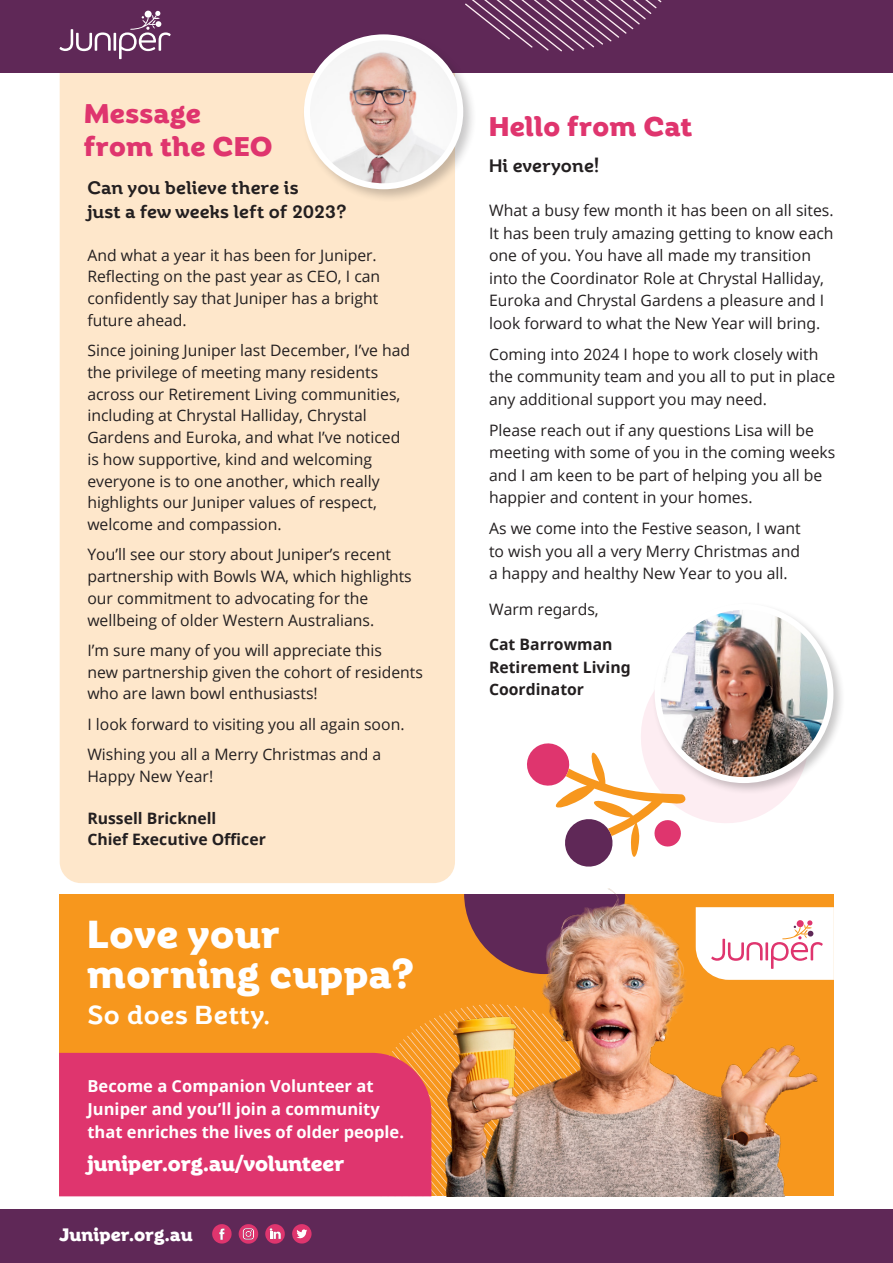
<style>
.page{position:relative;width:893px;height:1263px;background:#fff}
.page>*{position:absolute;margin:0;border:0;box-sizing:border-box;transform-origin:0 0}
.t1{font:700 39px/40.7px "Rhetoric";letter-spacing:.02em;color:#fff}
.Heading_1{font:700 27px "Rhetoric";letter-spacing:.02em;color:#df356e}
.t2{font:500 25.95px "Rhetoric";letter-spacing:.02em;color:#fff}
.BODY_11pt{font:700 21px "Rhetoric";color:#fff}
.Intro{font:500 18px/24px "Rhetoric";letter-spacing:.01em;color:#231f20}
.t3{font:700 18px "Rhetoric";letter-spacing:.01em;color:#fff}
.BODY_11pt-2{font:700 16.5px/22.5px "Open Sans";color:#fff}
.Intro-2{font:15.75px/21.8px "Open Sans";color:#231f20}
.Intro-3{font:700 15.75px/22.5px "Open Sans";color:#231f20}
</style>
<div class="page">
<div style="left:60px;top:47px;width:395px;height:836px;background:#fee7cb;border-radius:21px"></div>
<div style="left:652px;top:601px;width:194px;height:195px;background:#231f20;opacity:.25"></div>
<img style="left:657px;top:607px;width:174px;height:173px">
<div style="left:654px;top:604px;width:180px;height:179px;border:6px solid #fff;border-radius:50%"></div>
<div style="left:59px;top:894px;width:775px;height:302px;background:#f7971d"></div>
<img style="left:340px;top:889px;width:478px;height:307px">
<svg style="left:696px;top:907px;width:138px;height:73px;background:#fbebeb"></svg>
<div style="left:59px;top:1053px;width:372px;height:143px;background:#df356e"></div>
<img style="left:527px;top:641px;width:294px;height:226px">
<div style="left:0;top:1209px;width:893px;height:54px;background:#5f2857"></div>
<div style="left:0;top:0;width:893px;height:73px;background:#5f2857"></div>
<svg style="left:60px;top:11px;width:111px;height:48px"></svg>
<svg style="left:212px;top:1224px;width:20px;height:20px"></svg>
<svg style="left:239px;top:1224px;width:20px;height:20px"></svg>
<svg style="left:265px;top:1224px;width:20px;height:20px"></svg>
<svg style="left:292px;top:1224px;width:20px;height:20px"></svg>
<svg style="left:465px;top:0;width:196px;height:51px"></svg>
<div style="left:301px;top:32px;width:176px;height:171px;background:#231f20;opacity:.25"></div>
<img style="left:307px;top:37px;width:153px;height:149px">
<div style="left:304px;top:34px;width:159px;height:155px;border:6px solid #fff;border-radius:50%"></div>
<p class="Heading_1" style="left:84px;top:97px;width:118px">Message</p>
<p class="Heading_1" style="left:84px;top:130px;width:189px">from the CEO</p>
<p class="Intro" style="left:87px;top:175px;width:261px">Can you believe there is<br>just a few weeks left of 2023?</p>
<p class="Intro-2" style="left:87px;top:244px;width:294px">And what a year it has been for Juniper.<br>Reflecting on the past year as CEO, I can confidently say that Juniper has a bright future ahead.</p>
<p class="Intro-2" style="left:87px;top:339px;width:324px">Since joining Juniper last December, I’ve had the privilege of meeting many residents across our Retirement Living communities, including at Chrystal Halliday, Chrystal Gardens and Euroka, and what I’ve noticed is how supportive, kind and welcoming everyone is to one another, which really highlights our Juniper values of respect, welcome and compassion.</p>
<p class="Intro-2" style="left:87px;top:543px;width:326px">You’ll see our story about Juniper’s recent partnership with Bowls WA, which highlights our commitment to advocating for the wellbeing of older Western Australians.</p>
<p class="Intro-2" style="left:87px;top:639px;width:337px">I’m sure many of you will appreciate this<br>new partnership given the cohort of residents who are lawn bowl enthusiasts!</p>
<p class="Intro-2" style="left:87px;top:713px;width:319px">I look forward to visiting you all again soon.</p>
<p class="Intro-2" style="left:87px;top:743px;width:296px">Wishing you all a Merry Christmas and a<br>Happy New Year!</p>
<p class="Intro-3" style="left:87px;top:806px;width:131px">Russell Bricknell</p>
<p class="Intro-3" style="left:87px;top:827px;width:180px">Chief Executive Officer</p>
<p class="t1" style="left:87px;top:913px;width:328px">Love your morning cuppa?</p>
<p class="t2" style="left:87px;top:999px;width:184px">So does Betty.</p>
<p class="BODY_11pt-2" style="left:87px;top:1075px;width:318px">Become a Companion Volunteer at<br>Juniper and you’ll join a community that enriches the lives of older people.</p>
<p class="BODY_11pt" style="left:87px;top:1151px;width:259px">juniper.org.au/volunteer</p>
<p class="t3" style="left:60px;top:1224px;width:134px">Juniper.org.au</p>
<p class="Heading_1" style="left:489px;top:110px;width:204px">Hello from Cat</p>
<p class="Intro" style="left:489px;top:154px;width:112px">Hi everyone!</p>
<p class="Intro-2" style="left:489px;top:199px;width:346px;line-height:22.5px">What a busy few month it has been on all sites.<br>It has been truly amazing getting to know each one of you. You have all made my transition into the Coordinator Role at Chrystal Halliday, Euroka and Chrystal Gardens a pleasure and I look forward to what the New Year will bring.</p>
<p class="Intro-2" style="left:489px;top:342px;width:348px;line-height:22.5px">Coming into 2024 I hope to work closely with the community team and you all to put in place any additional support you may need.</p>
<p class="Intro-2" style="left:489px;top:418px;width:348px;line-height:22.5px">Please reach out if any questions Lisa will be meeting with some of you in the coming weeks and I am keen to be part of helping you all be happier and content in your homes.</p>
<p class="Intro-2" style="left:489px;top:517px;width:313px;line-height:22.5px;text-align:justify">As we come into the Festive season, I want to wish you all a very Merry Christmas and a happy and healthy New Year to you all.</p>
<p class="Intro-2" style="left:489px;top:598px;width:111px">Warm regards,</p>
<p class="Intro-3" style="left:489px;top:633px;width:125px">Cat Barrowman</p>
<p class="Intro-3" style="left:489px;top:655px;width:143px">Retirement Living<br>Coordinator</p>
</div>
